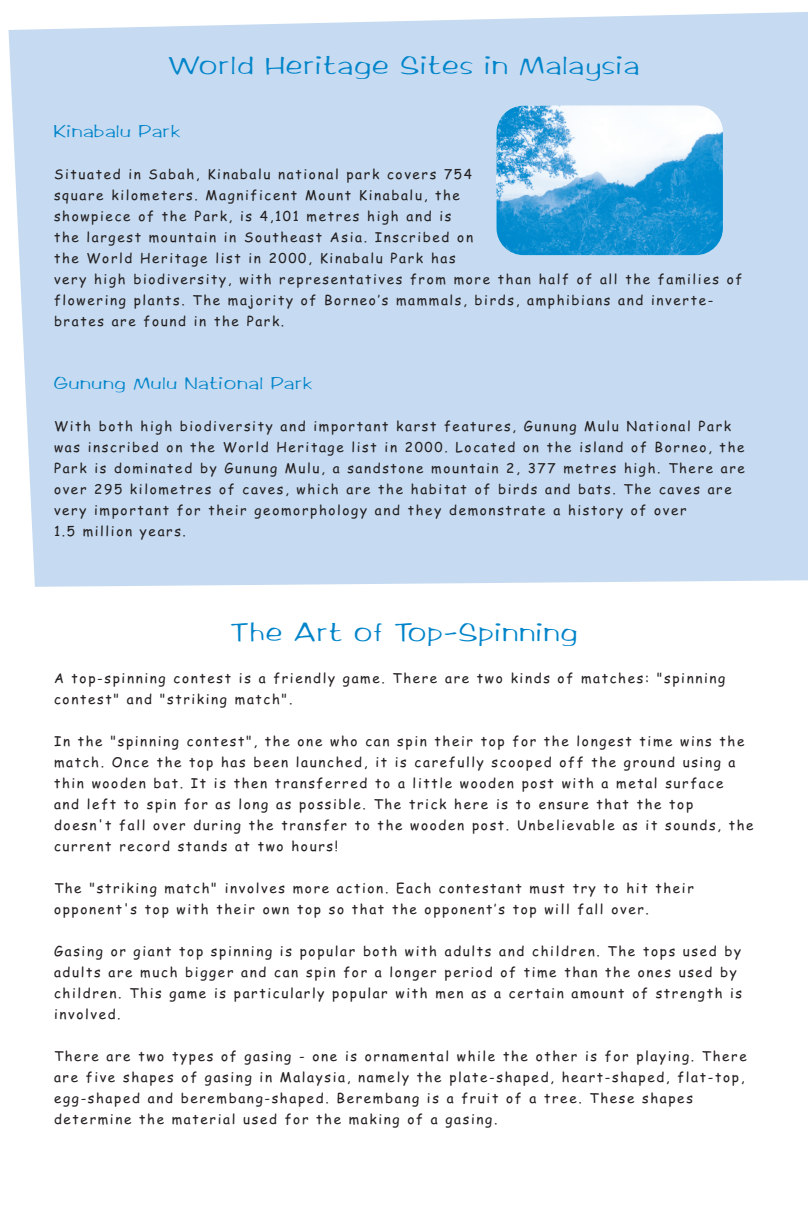
<style>
.page{position:relative;width:808px;height:1212px;background:#fff}
.page>*{position:absolute;margin:0;border:0;box-sizing:border-box;transform-origin:0 0}
.t1{font:27px "Candoo S Si";letter-spacing:.08em;color:#0084ca}
.t2{font:18px "Candoo S Si";letter-spacing:.08em;color:#0084ca}
.t3{font:13.5px/21px "Comic Sans MS";letter-spacing:.12em;color:#231f20}
</style>
<div class="page">
<div style="left:9px;top:12px;width:799px;height:575px;background:#c6dbf1"></div>
<img style="left:496px;top:106px;width:227px;height:149px">
<h1 class="t1" style="left:169px;top:54px;width:472px">World Heritage Sites in Malaysia</h1>
<h2 class="t2" style="left:54px;top:124px;width:128px">Kinabalu Park</h2>
<p class="t3" style="left:54px;top:164px;width:690px">Situated in Sabah, Kinabalu national park covers 754<br>square kilometers. Magnificent Mount Kinabalu, the<br>showpiece of the Park, is 4,101 metres high and is<br>the largest mountain in Southeast Asia. Inscribed on<br>the World Heritage list in 2000, Kinabalu Park has<br>very high biodiversity, with representatives from more than half of all the families of flowering plants. The majority of Borneo’s mammals, birds, amphibians and inverte&shy;brates are found in the Park.</p>
<h2 class="t2" style="left:54px;top:376px;width:260px">Gunung Mulu National Park</h2>
<p class="t3" style="left:54px;top:416px;width:692px">With both high biodiversity and important karst features, Gunung Mulu National Park was inscribed on the World Heritage list in 2000. Located on the island of Borneo, the Park is dominated by Gunung Mulu, a sandstone mountain 2, 377 metres high. There are over 295 kilometres of caves, which are the habitat of birds and bats. The caves are very important for their geomorphology and they demonstrate a history of over<br>1.5 million years.</p>
<h1 class="t1" style="left:231px;top:621px;width:348px">The Art of Top-Spinning</h1>
<p class="t3" style="left:54px;top:668px;width:673px">A top-spinning contest is a friendly game. There are two kinds of matches: "spinning contest" and "striking match".</p>
<p class="t3" style="left:54px;top:731px;width:701px">In the "spinning contest", the one who can spin their top for the longest time wins the match. Once the top has been launched, it is carefully scooped off the ground using a thin wooden bat. It is then transferred to a little wooden post with a metal surface<br>and left to spin for as long as possible. The trick here is to ensure that the top doesn't fall over during the transfer to the wooden post. Unbelievable as it sounds, the current record stands at two hours!</p>
<p class="t3" style="left:54px;top:878px;width:641px">The "striking match" involves more action. Each contestant must try to hit their opponent's top with their own top so that the opponent’s top will fall over.</p>
<p class="t3" style="left:54px;top:941px;width:690px">Gasing or giant top spinning is popular both with adults and children. The tops used by adults are much bigger and can spin for a longer period of time than the ones used by children. This game is particularly popular with men as a certain amount of strength is involved.</p>
<p class="t3" style="left:54px;top:1046px;width:694px">There are two types of gasing - one is ornamental while the other is for playing. There are five shapes of gasing in Malaysia, namely the plate-shaped, heart-shaped, flat-top, egg-shaped and berembang-shaped. Berembang is a fruit of a tree. These shapes determine the material used for the making of a gasing.</p>
</div>
